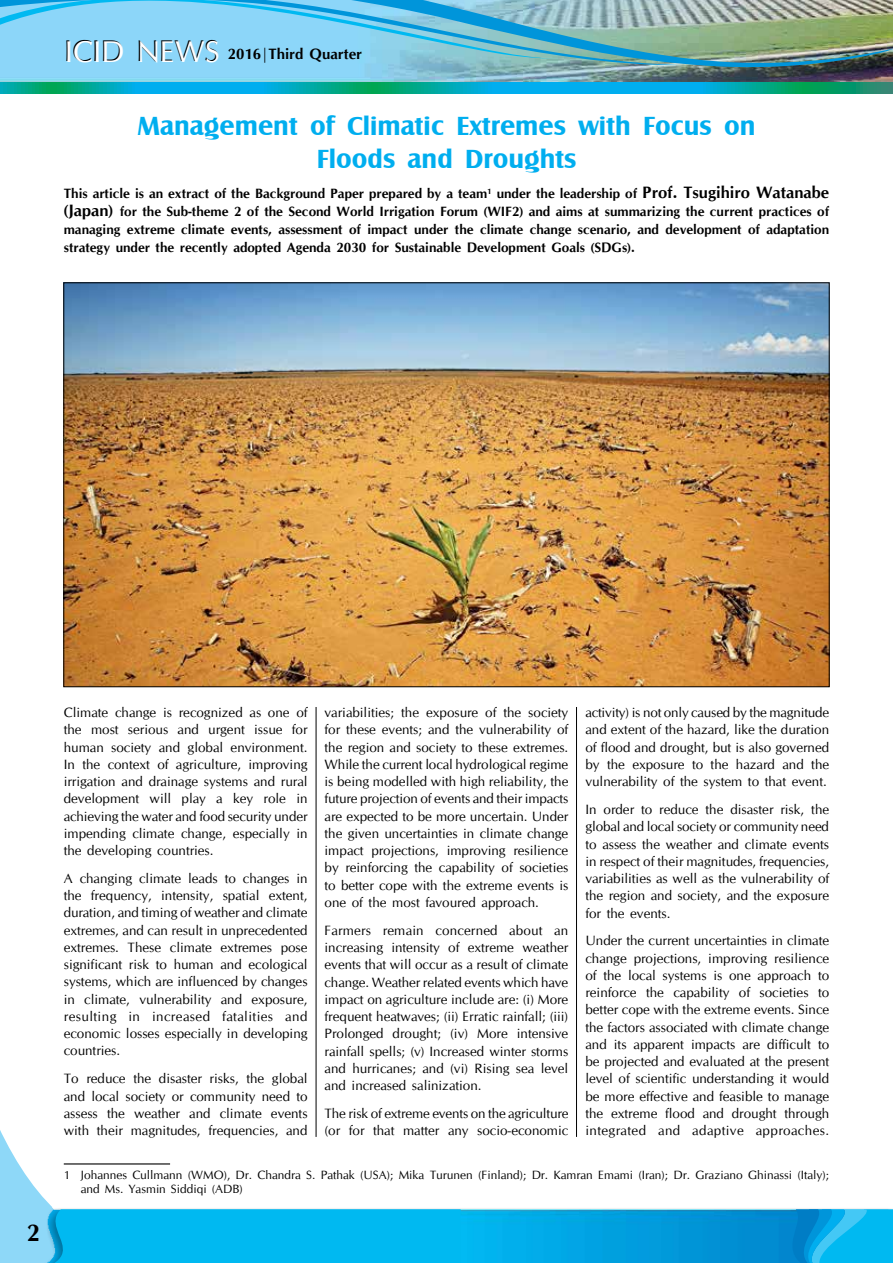
<style>
.page{position:relative;width:893px;height:1263px;background:#fff}
.page>*{position:absolute;margin:0;border:0;box-sizing:border-box;transform-origin:0 0}
.t1{font:700 27px/32.4px "Castle T";color:#00aeef;text-align:center}
.t2{font:700 24px "CG Omega";color:#000}
.t3{font:700 15px "CG Omega";color:#000}
.t4{font:13.5px/17.2px "CG Omega";color:#000;text-align:justify}
.t5{font:700 13.5px/18px "CG Omega";color:#000;text-align:justify}
.t6{font:12px/14.4px "CG Omega";color:#000}
.s1{font-weight:400;font-size:30px;color:#fff}
.s2{font-size:16.5px}
</style>
<div class="page">
<svg style="left:0;top:1095px;width:316px;height:112px"></svg>
<svg style="left:0;top:1209px;width:893px;height:54px;background:#10bbf0"></svg>
<img style="left:461px;top:1209px;width:295px;height:54px">
<img style="left:0;top:69px;width:893px;height:13px">
<img style="left:0;top:0;width:893px;height:69px">
<svg style="left:0;top:82px;width:893px;height:11px;background:#01a8b5"></svg>
<svg style="left:868px;top:0;width:12px;height:1px"></svg>
<svg style="left:756px;top:1209px;width:124px;height:54px;background:#09a1df"></svg>
<hr style="left:64px;top:1163px;width:106px;height:1px;background:#000">
<img style="left:66px;top:285px;width:761px;height:400px">
<hr style="left:316px;top:707px;width:1px;height:430px;background:#000">
<hr style="left:576px;top:707px;width:1px;height:430px;background:#000">
<p class="t3" style="left:65px;top:45px;width:299px"><span class="s1">ICID NEWS</span> 2016|Third Quarter</p>
<h1 class="t1" style="left:138px;top:110px;width:619px">Management of Climatic Extremes with Focus on<br>Floods and Droughts</h1>
<p class="t5" style="left:64px;top:185px;width:767px">This article is an extract of the Background Paper prepared by a team<sup>1</sup> under the leadership of <span class="s2">Prof. Tsugihiro Watanabe (Japan)</span> for the Sub-theme 2 of the Second World Irrigation Forum (WIF2) and aims at summarizing the current practices of managing extreme climate events, assessment of impact under the climate change scenario, and development of adaptation strategy under the recently adopted Agenda 2030 for Sustainable Development Goals (SDGs).</p>
<h2 class="t2" style="left:27px;top:1218px;width:15px">2</h2>
<p class="t4" style="left:64px;top:704px;width:245px">Climate change is recognized as one of the most serious and urgent issue for human society and global environment.<br>In the context of agriculture, improving irrigation and drainage systems and rural development will play a key role in achieving the water and food security under impending climate change, especially in the developing countries.</p>
<p class="t4" style="left:64px;top:870px;width:245px">A changing climate leads to changes in the frequency, intensity, spatial extent, duration, and timing of weather and climate extremes, and can result in unprecedented extremes. These climate extremes pose significant risk to human and ecological systems, which are influenced by changes in climate, vulnerability and exposure, resulting in increased fatalities and economic losses especially in developing countries.</p>
<p class="t4" style="left:64px;top:1070px;width:245px">To reduce the disaster risks, the global and local society or community need to assess the weather and climate events with their magnitudes, frequencies, and</p>
<p class="t4" style="left:325px;top:704px;width:245px">variabilities; the exposure of the society for these events; and the vulnerability of the region and society to these extremes.<br>While the current local hydrological regime is being modelled with high reliability, the future projection of events and their impacts are expected to be more uncertain. Under the given uncertainties in climate change impact projections, improving resilience by reinforcing the capability of societies to better cope with the extreme events is one of the most favoured approach.</p>
<p class="t4" style="left:325px;top:922px;width:245px">Farmers remain concerned about an increasing intensity of extreme weather events that will occur as a result of climate change. Weather related events which have impact on agriculture include are: (i) More frequent heatwaves; (ii) Erratic rainfall; (iii)<br>Prolonged drought; (iv) More intensive rainfall spells; (v) Increased winter storms and hurricanes; and (vi) Rising sea level and increased salinization.</p>
<p class="t4" style="left:325px;top:1105px;width:245px">The risk of extreme events on the agriculture (or for that matter any socio-economic</p>
<p class="t4" style="left:585px;top:704px;width:245px">activity) is not only caused by the magnitude and extent of the hazard, like the duration of flood and drought, but is also governed by the exposure to the hazard and the vulnerability of the system to that event.</p>
<p class="t4" style="left:585px;top:801px;width:245px">In order to reduce the disaster risk, the global and local society or community need to assess the weather and climate events in respect of their magnitudes, frequencies, variabilities as well as the vulnerability of the region and society, and the exposure for the events.</p>
<p class="t4" style="left:585px;top:932px;width:245px">Under the current uncertainties in climate change projections, improving resilience of the local systems is one approach to reinforce the capability of societies to better cope with the extreme events. Since the factors associated with climate change and its apparent impacts are difficult to be projected and evaluated at the present level of scientific understanding it would be more effective and feasible to manage the extreme flood and drought through integrated and adaptive approaches.</p>
<p class="t6" style="left:81px;top:1168px;width:750px;text-indent:-17px">1 Johannes Cullmann (WMO), Dr. Chandra S. Pathak (USA); Mika Turunen (Finland); Dr. Kamran Emami (Iran); Dr. Graziano Ghinassi (Italy); and Ms. Yasmin Siddiqi (ADB)</p>
</div>
